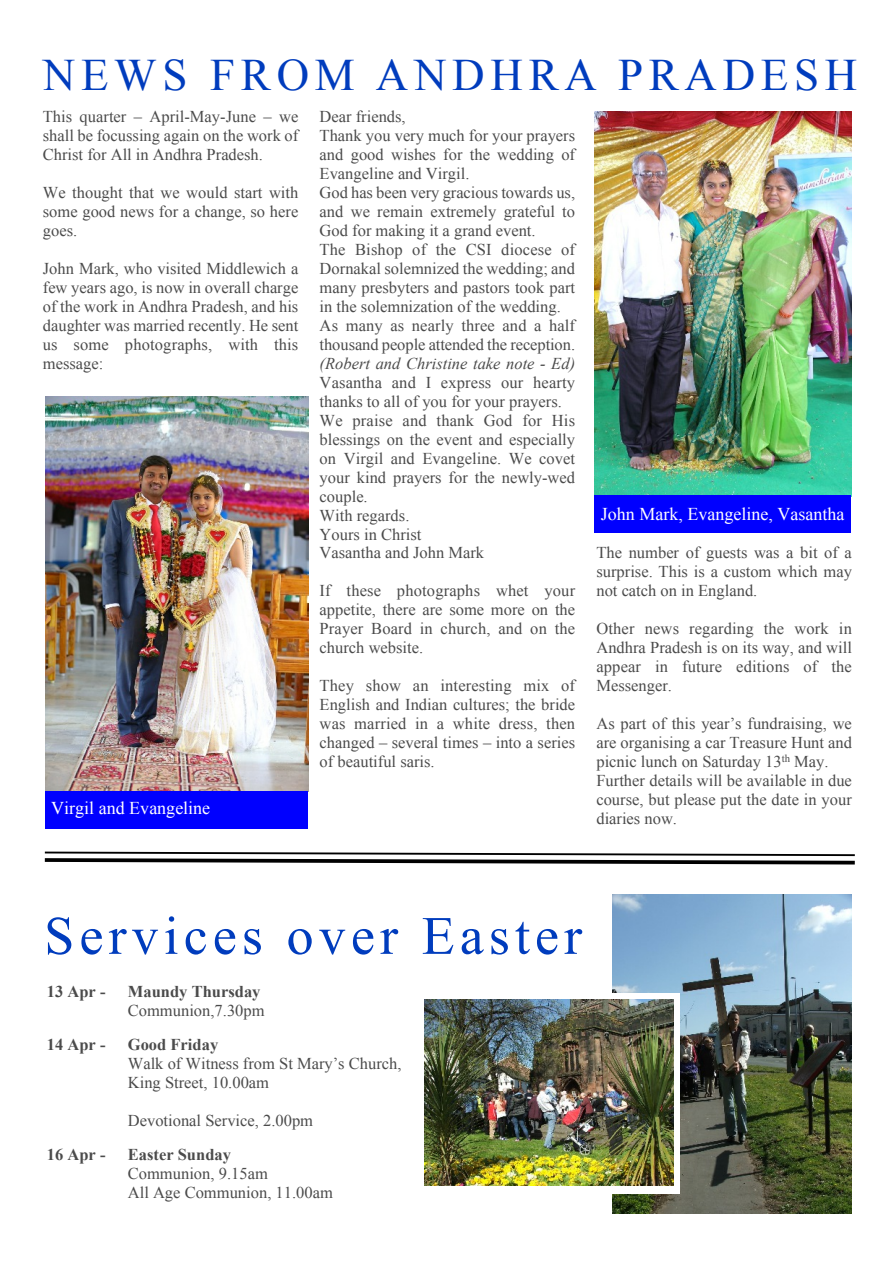
<style>
.page{position:relative;width:893px;height:1263px;background:#fff}
.page>*{position:absolute;margin:0;border:0;box-sizing:border-box;transform-origin:0 0}
.t1{font:54px "Times New Roman";letter-spacing:.095em;color:#003cbd}
.t2{font:45px "Times New Roman";letter-spacing:.125em;color:#003cbd}
.t3{font:18px "Times New Roman";color:#fff}
.t4{font:16.5px/18.9px "Times New Roman";color:#4b4b4b;text-align:justify}
.t5{font:700 16.5px "Times New Roman";color:#4b4b4b}
.t6{font:italic 16.5px "Times New Roman";color:#4b4b4b}
</style>
<div class="page">
<img style="left:612px;top:894px;width:239px;height:319px">
<svg style="left:45px;top:851px;width:810px;height:13px"></svg>
<img style="left:594px;top:111px;width:257px;height:384px">
<img style="left:45px;top:397px;width:264px;height:395px">
<div style="left:45px;top:791px;width:263px;height:38px;background:#00f"></div>
<div style="left:594px;top:495px;width:257px;height:38px;background:#00f"></div>
<div style="left:415px;top:993px;width:264px;height:201px;background:#fff"></div>
<img style="left:425px;top:999px;width:248px;height:187px">
<h2 class="t2" style="left:43px;top:58px;width:816px">NEWS FROM ANDHRA PRADESH</h2>
<p class="t4" style="left:43px;top:109px;width:257px">This quarter – April-May-June – we shall be focussing again on the work of Christ for All in Andhra Pradesh.</p>
<p class="t4" style="left:43px;top:185px;width:257px">We thought that we would start with some good news for a change, so here goes.</p>
<p class="t4" style="left:43px;top:261px;width:257px">John Mark, who visited Middlewich a few years ago, is now in overall charge of the work in Andhra Pradesh, and his daughter was married recently. He sent us some photographs, with this message:</p>
<p class="t3" style="left:51px;top:801px;width:161px">Virgil and Evangeline</p>
<p class="t4" style="left:320px;top:109px;width:257px;text-align:left">Dear friends,<br>Thank you very much for your prayers and good wishes for the wedding of<br>Evangeline and Virgil.<br>God has been very gracious towards us, and we remain extremely grateful to<br>God for making it a grand event.<br>The Bishop of the CSI diocese of<br>Dornakal solemnized the wedding; and many presbyters and pastors took part in the solemnization of the wedding.<br>As many as nearly three and a half thousand people attended the reception.</p>
<p class="t6" style="left:320px;top:357px;width:257px">(Robert and Christine take note - Ed)</p>
<p class="t4" style="left:320px;top:374px;width:257px;text-align:left">Vasantha and I express our hearty thanks to all of you for your prayers.<br>We praise and thank God for His blessings on the event and especially on Virgil and Evangeline. We covet your kind prayers for the newly-wed couple.<br>With regards.<br>Yours in Christ<br>Vasantha and John Mark</p>
<p class="t4" style="left:320px;top:583px;width:257px">If these photographs whet your appetite, there are some more on the Prayer Board in church, and on the church website.</p>
<p class="t4" style="left:320px;top:678px;width:257px">They show an interesting mix of English and Indian cultures; the bride was married in a white dress, then changed – several times – into a series of beautiful saris.</p>
<p class="t3" style="left:601px;top:507px;width:245px">John Mark, Evangeline, Vasantha</p>
<p class="t4" style="left:596px;top:545px;width:257px">The number of guests was a bit of a surprise. This is a custom which may not catch on in England.</p>
<p class="t4" style="left:596px;top:621px;width:257px">Other news regarding the work in Andhra Pradesh is on its way, and will appear in future editions of the Messenger.</p>
<p class="t4" style="left:596px;top:716px;width:257px;text-align:left">As part of this year’s fundraising, we are organising a car Treasure Hunt and picnic lunch on Saturday 13<sup>th</sup> May.<br>Further details will be available in due course, but please put the date in your diaries now.</p>
<h1 class="t1" style="left:44px;top:916px;width:539px">Services over Easter</h1>
<p class="t5" style="left:47px;top:986px;width:60px">13 Apr -</p>
<p class="t5" style="left:128px;top:986px;width:134px">Maundy Thursday</p>
<p class="t4" style="left:128px;top:1002px;width:138px">Communion,7.30pm</p>
<p class="t5" style="left:47px;top:1038px;width:60px">14 Apr -</p>
<p class="t5" style="left:128px;top:1038px;width:92px">Good Friday</p>
<p class="t4" style="left:128px;top:1055px;width:275px">Walk of Witness from St Mary’s Church,<br>King Street, 10.00am</p>
<p class="t4" style="left:128px;top:1112px;width:187px">Devotional Service, 2.00pm</p>
<p class="t5" style="left:47px;top:1148px;width:60px">16 Apr -</p>
<p class="t5" style="left:128px;top:1148px;width:105px">Easter Sunday</p>
<p class="t4" style="left:128px;top:1165px;width:207px">Communion, 9.15am<br>All Age Communion, 11.00am</p>
</div>
